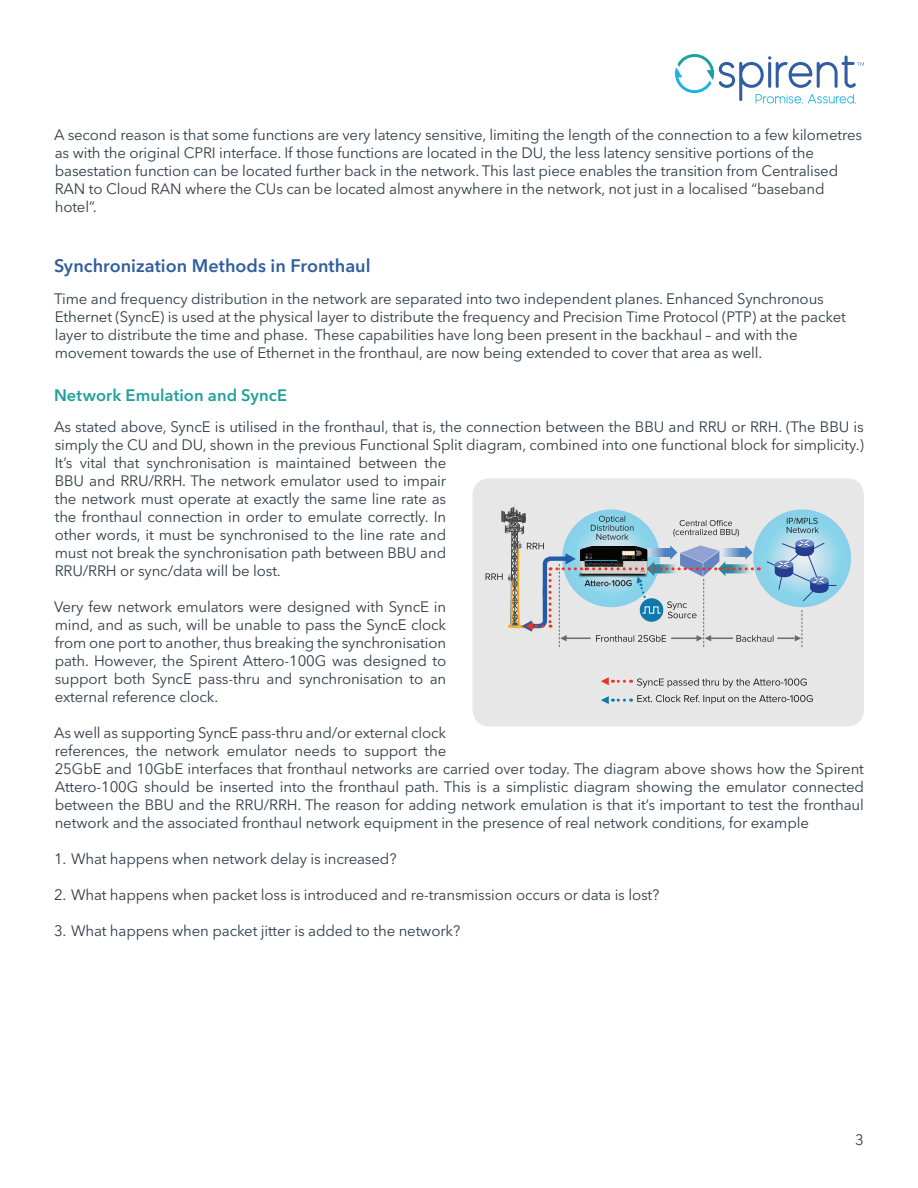
<style>
.page{position:relative;width:918px;height:1188px;background:#fff}
.page>*{position:absolute;margin:0;border:0;box-sizing:border-box;transform-origin:0 0}
.t1{font:600 18px "Avenir Next LT Pro";color:#315ea0}
.t2{font:600 16.5px "Avenir Next LT Pro";letter-spacing:.005em;color:#1ea19c}
.t3{font:15px/18px "Avenir Next LT Pro";letter-spacing:-.01em;color:#303d48}
</style>
<div class="page">
<svg style="left:675px;top:54px;width:189px;height:50px"></svg>
<div style="left:472px;top:478px;width:392px;height:249px;background:#e6e7e6;border-radius:17px"></div>
<div style="left:753px;top:509px;width:98px;height:98px;background:#88d2e9;border-radius:50%"></div>
<svg style="left:631px;top:695px;width:182px;height:9px"></svg>
<svg style="left:601px;top:696px;width:24px;height:8px"></svg>
<svg style="left:486px;top:504px;width:352px;height:184px"></svg>
<p class="t3" style="left:54px;top:125px;width:810px">A second reason is that some functions are very latency sensitive, limiting the length of the connection to a few kilometres as with the original CPRI interface. If those functions are located in the DU, the less latency sensitive portions of the basestation function can be located further back in the network. This last piece enables the transition from Centralised RAN to Cloud RAN where the CUs can be located almost anywhere in the network, not just in a localised “baseband hotel”.</p>
<p class="t1" style="left:54px;top:255px;width:318px">Synchronization Methods in Fronthaul</p>
<p class="t3" style="left:54px;top:290px;width:793px">Time and frequency distribution in the network are separated into two independent planes. Enhanced Synchronous Ethernet (SyncE) is used at the physical layer to distribute the frequency and Precision Time Protocol (PTP) at the packet layer to distribute the time and phase. These capabilities have long been present in the backhaul – and with the movement towards the use of Ethernet in the fronthaul, are now being extended to cover that area as well.</p>
<p class="t2" style="left:54px;top:385px;width:235px">Network Emulation and SyncE</p>
<p class="t3" style="left:54px;top:418px;width:812px">As stated above, SyncE is utilised in the fronthaul, that is, the connection between the BBU and RRU or RRH. (The BBU is simply the CU and DU, shown in the previous Functional Split diagram, combined into one functional block for simplicity.)<br>It’s vital that synchronisation is maintained between the<br>BBU and RRU/RRH. The network emulator used to impair<br>the network must operate at exactly the same line rate as<br>the fronthaul connection in order to emulate correctly. In<br>other words, it must be synchronised to the line rate and<br>must not break the synchronisation path between BBU and<br>RRU/RRH or sync/data will be lost.</p>
<p class="t3" style="left:54px;top:598px;width:394px;text-align:justify">Very few network emulators were designed with SyncE in mind, and as such, will be unable to pass the SyncE clock from one port to another, thus breaking the synchronisation path. However, the Spirent Attero-100G was designed to support both SyncE pass-thru and synchronisation to an external reference clock.</p>
<p class="t3" style="left:54px;top:724px;width:812px">As well as supporting SyncE pass-thru and/or external clock<br>references, the network emulator needs to support the<br>25GbE and 10GbE interfaces that fronthaul networks are carried over today. The diagram above shows how the Spirent Attero-100G should be inserted into the fronthaul path. This is a simplistic diagram showing the emulator connected between the BBU and the RRU/RRH. The reason for adding network emulation is that it’s important to test the fronthaul network and the associated fronthaul network equipment in the presence of real network conditions, for example</p>
<p class="t3" style="left:54px;top:850px;width:344px">1. What happens when network delay is increased?</p>
<p class="t3" style="left:54px;top:886px;width:607px">2. What happens when packet loss is introduced and re-transmission occurs or data is lost?</p>
<p class="t3" style="left:54px;top:922px;width:408px">3. What happens when packet jitter is added to the network?</p>
<p class="t3" style="left:855px;top:1131px;width:10px">3</p>
</div>
